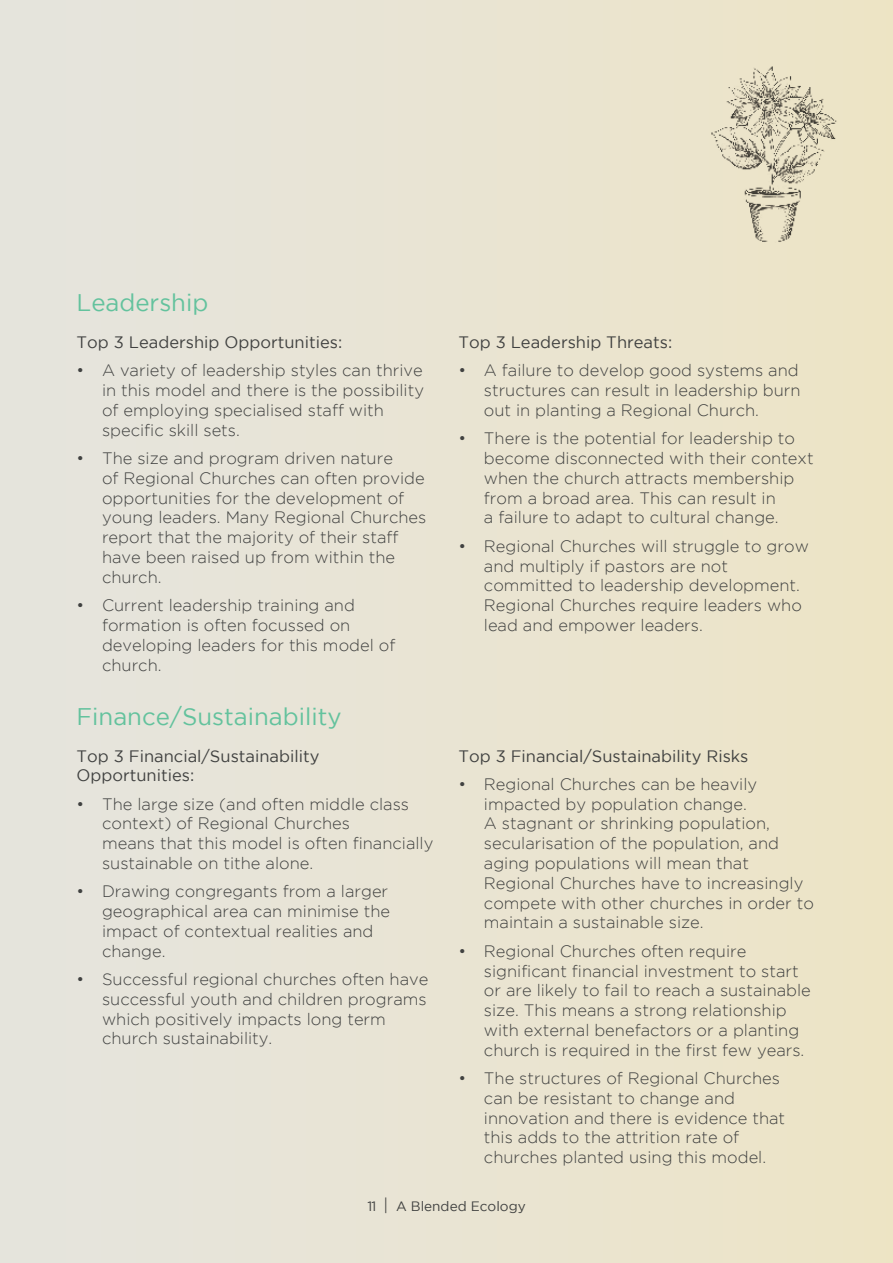
<style>
.page{position:relative;width:893px;height:1263px;background:#e9e4d3}
.page>*{position:absolute;margin:0;border:0;box-sizing:border-box;transform-origin:0 0}
.t1{font:24px "Gotham";color:#63c29d}
.t2{font:300 16.5px/19.8px "Gotham";color:#404140}
.t3{font:16.5px/19.8px "Gotham";color:#404140}
.t4{font:13.5px "Gotham";color:#404140}
.s1{font-size:16.95px}
</style>
<div class="page">
<img style="left:711px;top:61px;width:136px;height:197px">
<h1 class="t1" style="left:77px;top:289px;width:133px">Leadership</h1>
<p class="t3" style="left:77px;top:332px;width:267px">Top 3 Leadership Opportunities:</p>
<p class="t2" style="left:102px;top:360px;width:323px;text-indent:-25px">• A variety of leadership styles can thrive in this model and there is the possibility of employing specialised staff with specific skill sets.</p>
<p class="t2" style="left:102px;top:448px;width:326px;text-indent:-25px">• The size and program driven nature<br>of Regional Churches can often provide opportunities for the development of young leaders. Many Regional Churches report that the majority of their staff have been raised up from within the church.</p>
<p class="t2" style="left:102px;top:595px;width:295px;text-indent:-25px">• Current leadership training and formation is often focussed on developing leaders for this model of church.</p>
<h1 class="t1" style="left:77px;top:703px;width:267px">Finance/Sustainability</h1>
<p class="t3" style="left:77px;top:745px;width:245px">Top 3 Financial/Sustainability<br>Opportunities:</p>
<p class="t2" style="left:102px;top:794px;width:333px;text-indent:-25px">• The large size (and often middle class context) of Regional Churches<br>means that this model is often financially sustainable on tithe alone.</p>
<p class="t2" style="left:102px;top:881px;width:290px;text-indent:-25px">• Drawing congregants from a larger geographical area can minimise the impact of contextual realities and change.</p>
<p class="t2" style="left:102px;top:969px;width:328px;text-indent:-25px">• Successful regional churches often have successful youth and children programs which positively impacts long term church sustainability.</p>
<p class="t3" style="left:458px;top:332px;width:215px">Top 3 Leadership Threats:</p>
<p class="t2" style="left:484px;top:360px;width:318px;text-align:justify;text-indent:-25px">• A failure to develop good systems and structures can result in leadership burn out in planting a Regional Church.</p>
<p class="t2" style="left:484px;top:428px;width:331px;text-indent:-25px">• There is the potential for leadership to become disconnected with their context when the church attracts membership from a broad area. This can result in<br>a failure to adapt to cultural change.</p>
<p class="t2" style="left:484px;top:536px;width:326px;text-indent:-25px">• Regional Churches will struggle to grow and multiply if pastors are not committed to leadership development.<br>Regional Churches require leaders who lead and empower leaders.</p>
<p class="t3" style="left:458px;top:745px;width:292px">Top 3 Financial/Sustainability Risks</p>
<p class="t2" style="left:484px;top:774px;width:331px;text-indent:-25px">• Regional Churches can be heavily impacted by population change.<br>A stagnant or shrinking population, secularisation of the population, and aging populations will mean that Regional Churches have to increasingly compete with other churches in order to maintain a sustainable size.</p>
<p class="t2" style="left:484px;top:941px;width:328px;text-indent:-25px">• Regional Churches often require significant financial investment to start or are likely to fail to reach a sustainable size. This means a strong relationship with external benefactors or a planting church is required in the first few years.</p>
<p class="t2" style="left:484px;top:1068px;width:303px;text-indent:-25px">• The structures of Regional Churches can be resistant to change and innovation and there is evidence that this adds to the attrition rate of churches planted using this model.</p>
<p class="t4" style="left:367px;top:1199px;width:160px">11 <span class="s1">|</span> A Blended Ecology</p>
</div>
